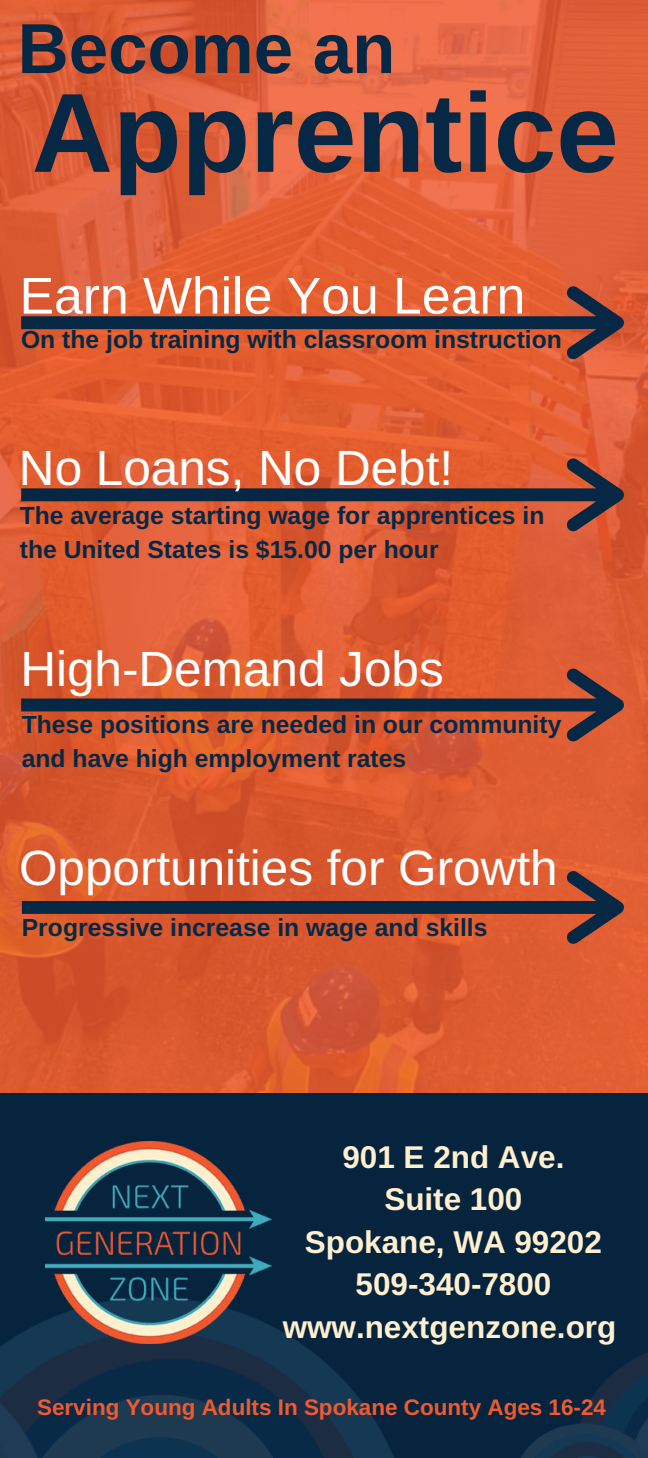
<style>
.page{position:relative;width:648px;height:1458px;background:#fff}
.page>*{position:absolute;margin:0;border:0;box-sizing:border-box;transform-origin:0 0}
.t1{font:700 112.5px "Arimo";color:#072845}
.t2{font:700 70.88px "Arimo";color:#072845}
.t3{font:51.75px "Arimo";color:#fff}
.t4{font:49.5px "Arimo";color:#fff}
.t5{font:700 31.5px/42.5px "Arimo";color:#ffefcf;text-align:center}
.t6{font:700 24.75px/34px "Arimo";color:#072845}
.t7{font:700 22.5px "Arimo";color:#f15a2f}
</style>
<div class="page">
<img style="left:0;top:0;width:648px;height:1093px">
<svg style="left:0;top:1093px;width:648px;height:365px;fill:#06243e"></svg>
<svg style="left:21px;top:285px;width:603px;height:74px;fill:#e45d31"></svg>
<svg style="left:21px;top:458px;width:603px;height:73px"></svg>
<svg style="left:21px;top:668px;width:603px;height:73px"></svg>
<svg style="left:22px;top:870px;width:602px;height:74px;fill:#d95730"></svg>
<img style="left:45px;top:1141px;width:227px;height:203px">
<h2 class="t2" style="left:18px;top:9px;width:379px">Become an</h2>
<h1 class="t1" style="left:32px;top:70px;width:589px">Apprentice</h1>
<h3 class="t3" style="left:20px;top:267px;width:507px">Earn While You Learn</h3>
<p class="t6" style="left:21px;top:322px;width:542px">On the job training with classroom instruction</p>
<h3 class="t4" style="left:19px;top:440px;width:436px">No Loans, No Debt!</h3>
<p class="t6" style="left:20px;top:499px;width:526px">The average starting wage for apprentices in the United States is $15.00 per hour</p>
<h3 class="t4" style="left:20px;top:641px;width:425px">High-Demand Jobs</h3>
<p class="t6" style="left:22px;top:708px;width:541px">These positions are needed in our community and have high employment rates</p>
<h3 class="t4" style="left:19px;top:841px;width:540px">Opportunities for Growth</h3>
<p class="t6" style="left:22px;top:910px;width:467px">Progressive increase in wage and skills</p>
<p class="t5" style="left:283px;top:1136px;width:335px">901 E 2nd Ave.<br>Suite 100<br>Spokane, WA 99202<br>509-340-7800 www.nextgenzone.org</p>
<p class="t7" style="left:37px;top:1394px;width:571px">Serving Young Adults In Spokane County Ages 16-24</p>
</div>
